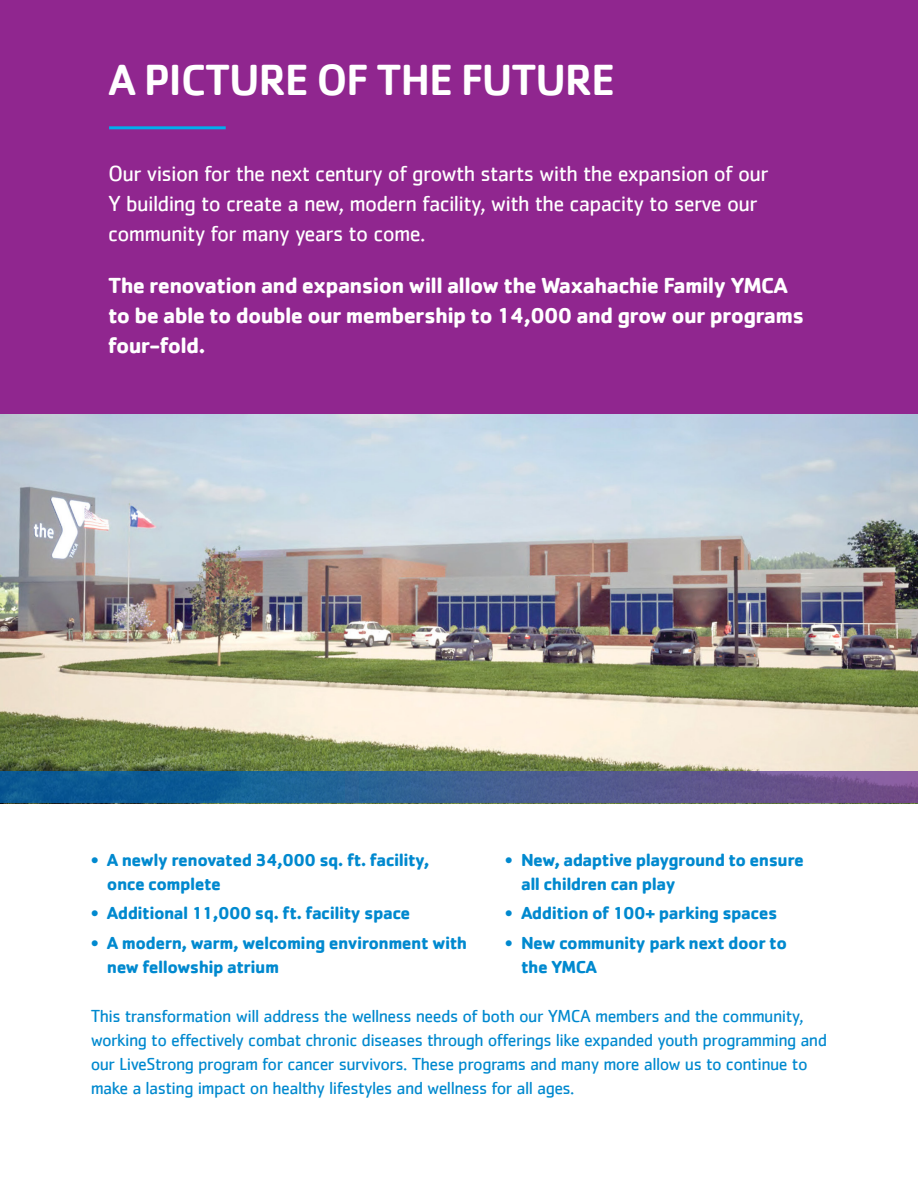
<style>
.page{position:relative;width:918px;height:1188px;background:#fff}
.page>*{position:absolute;margin:0;border:0;box-sizing:border-box;transform-origin:0 0}
.t1{font:500 45px "Cachet";letter-spacing:-.03em;color:#fff}
.t2{font:22.5px/30px "Cachet";letter-spacing:-.03em;color:#fff}
.t3{font:700 22.5px/30px "Cachet";letter-spacing:-.03em;color:#fff}
.t4{font:18px/24px "Cachet";letter-spacing:-.03em;color:#0089cf}
.t5{font:700 18px/24px "Cachet";letter-spacing:-.03em;color:#0089cf}
</style>
<div class="page">
<div style="left:0;top:0;width:918px;height:415px;background:#90268f"></div>
<hr style="left:109px;top:126px;width:117px;height:3px;background:#00aeef">
<img style="left:0;top:415px;width:918px;height:388px">
<svg style="left:0;top:771px;width:918px;height:31px;background:#3b5b91"></svg>
<p class="t1" style="left:108px;top:52px;width:509px">A PICTURE OF THE FUTURE</p>
<p class="t2" style="left:108px;top:158px;width:662px">Our vision for the next century of growth starts with the expansion of our<br>Y building to create a new, modern facility, with the capacity to serve our community for many years to come.</p>
<p class="t3" style="left:108px;top:270px;width:698px">The renovation and expansion will allow the Waxahachie Family YMCA to be able to double our membership to 14,000 and grow our programs four-fold.</p>
<p class="t5" style="left:107px;top:847px;width:324px;text-indent:-16px">• A newly renovated 34,000 sq. ft. facility, once complete</p>
<p class="t5" style="left:91px;top:901px;width:321px">• Additional 11,000 sq. ft. facility space</p>
<p class="t5" style="left:107px;top:930px;width:362px;text-indent:-16px">• A modern, warm, welcoming environment with new fellowship atrium</p>
<p class="t5" style="left:521px;top:847px;width:284px;text-indent:-16px">• New, adaptive playground to ensure all children can play</p>
<p class="t5" style="left:505px;top:901px;width:274px">• Addition of 100+ parking spaces</p>
<p class="t5" style="left:521px;top:930px;width:267px;text-indent:-16px">• New community park next door to the YMCA</p>
<p class="t4" style="left:91px;top:1004px;width:738px">This transformation will address the wellness needs of both our YMCA members and the community, working to effectively combat chronic diseases through offerings like expanded youth programming and our LiveStrong program for cancer survivors. These programs and many more allow us to continue to make a lasting impact on healthy lifestyles and wellness for all ages.</p>
</div>
